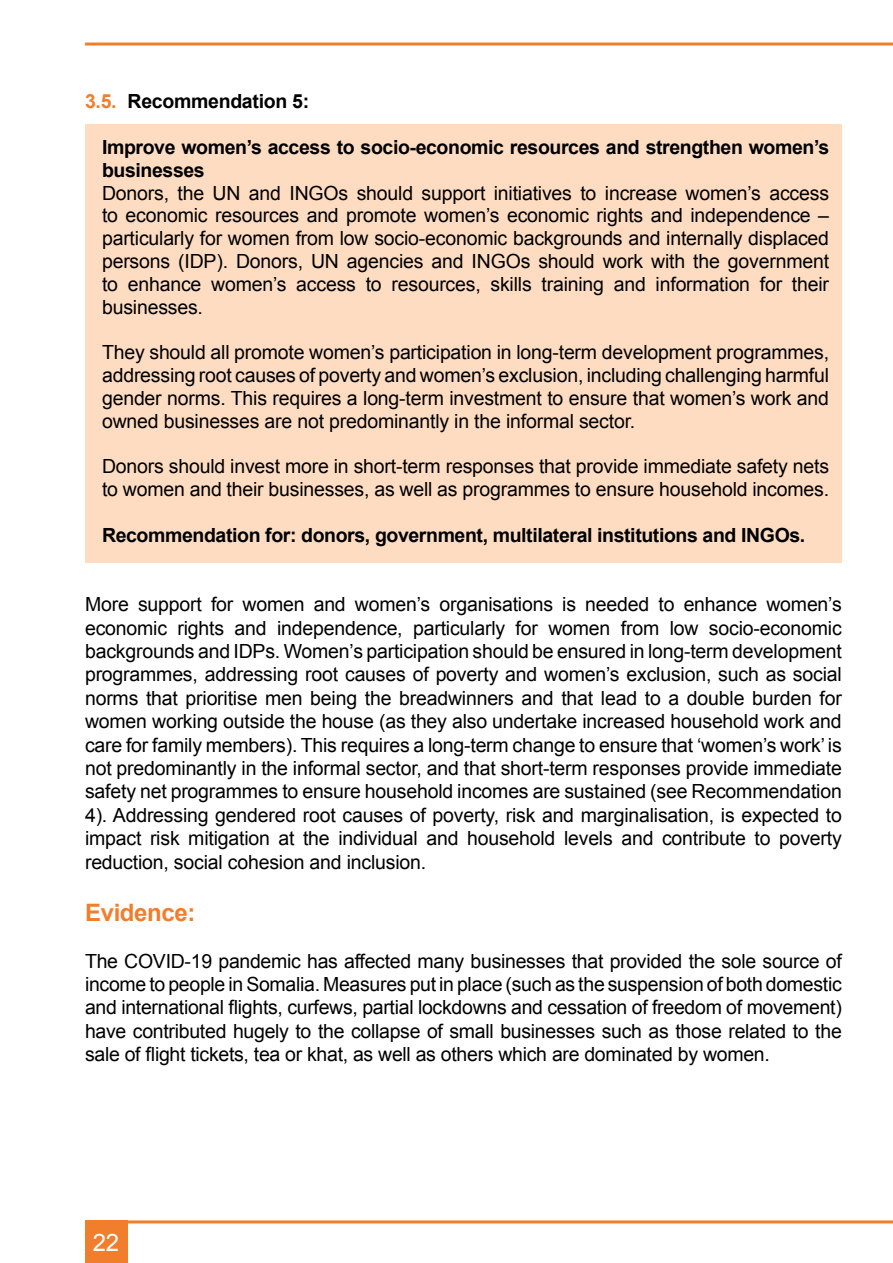
<style>
.page{position:relative;width:893px;height:1263px;background:#fff}
.page>*{position:absolute;margin:0;border:0;box-sizing:border-box;transform-origin:0 0}
.t1{font:700 24px "Arial";letter-spacing:-.015em;color:#f07e2d}
.t2{font:24px "Arial";color:#fff}
.t3{font:19.5px/23.4px "Arial";letter-spacing:-.01em;color:#000;text-align:justify}
.t4{font:700 19.5px/22.8px "Arial";letter-spacing:-.02em;color:#000}
.s1{color:#f07e2d}
</style>
<div class="page">
<hr style="left:85px;top:43px;width:808px;height:3px;background:#f07e2d">
<hr style="left:85px;top:1220px;width:808px;height:3px;background:#f07e2d">
<div style="left:85px;top:1220px;width:43px;height:43px;background:#f07e2d"></div>
<div style="left:85px;top:124px;width:757px;height:438px;background:#fddcc1"></div>
<p class="t4" style="left:85px;top:90px;width:226px"><span class="s1">3.5.</span> Recommendation 5:</p>
<p class="t4" style="left:102px;top:136px;width:729px">Improve women’s access to socio-economic resources and strengthen women’s businesses</p>
<p class="t3" style="left:102px;top:182px;width:728px;line-height:22.8px">Donors, the UN and INGOs should support initiatives to increase women’s access to economic resources and promote women’s economic rights and independence – particularly for women from low socio-economic backgrounds and internally displaced persons (IDP). Donors, UN agencies and INGOs should work with the government to enhance women’s access to resources, skills training and information for their businesses.</p>
<p class="t3" style="left:102px;top:341px;width:728px;line-height:22.8px">They should all promote women’s participation in long-term development programmes, addressing root causes of poverty and women’s exclusion, including challenging harmful gender norms. This requires a long-term investment to ensure that women’s work and owned businesses are not predominantly in the informal sector.</p>
<p class="t3" style="left:102px;top:455px;width:728px;line-height:22.8px">Donors should invest more in short-term responses that provide immediate safety nets to women and their businesses, as well as programmes to ensure household incomes.</p>
<p class="t4" style="left:102px;top:524px;width:705px">Recommendation for: donors, government, multilateral institutions and INGOs.</p>
<p class="t3" style="left:85px;top:593px;width:758px">More support for women and women’s organisations is needed to enhance women’s economic rights and independence, particularly for women from low socio-economic backgrounds and IDPs. Women’s participation should be ensured in long-term development programmes, addressing root causes of poverty and women’s exclusion, such as social norms that prioritise men being the breadwinners and that lead to a double burden for women working outside the house (as they also undertake increased household work and care for family members). This requires a long-term change to ensure that ‘women’s work’ is not predominantly in the informal sector, and that short-term responses provide immediate safety net programmes to ensure household incomes are sustained (see Recommendation 4). Addressing gendered root causes of poverty, risk and marginalisation, is expected to impact risk mitigation at the individual and household levels and contribute to poverty reduction, social cohesion and inclusion.</p>
<p class="t1" style="left:85px;top:896px;width:112px">Evidence:</p>
<p class="t3" style="left:85px;top:949px;width:758px">The COVID-19 pandemic has affected many businesses that provided the sole source of income to people in Somalia. Measures put in place (such as the suspension of both domestic and international flights, curfews, partial lockdowns and cessation of freedom of movement) have contributed hugely to the collapse of small businesses such as those related to the sale of flight tickets, tea or khat, as well as others which are dominated by women.</p>
<p class="t2" style="left:93px;top:1226px;width:28px">22</p>
</div>
